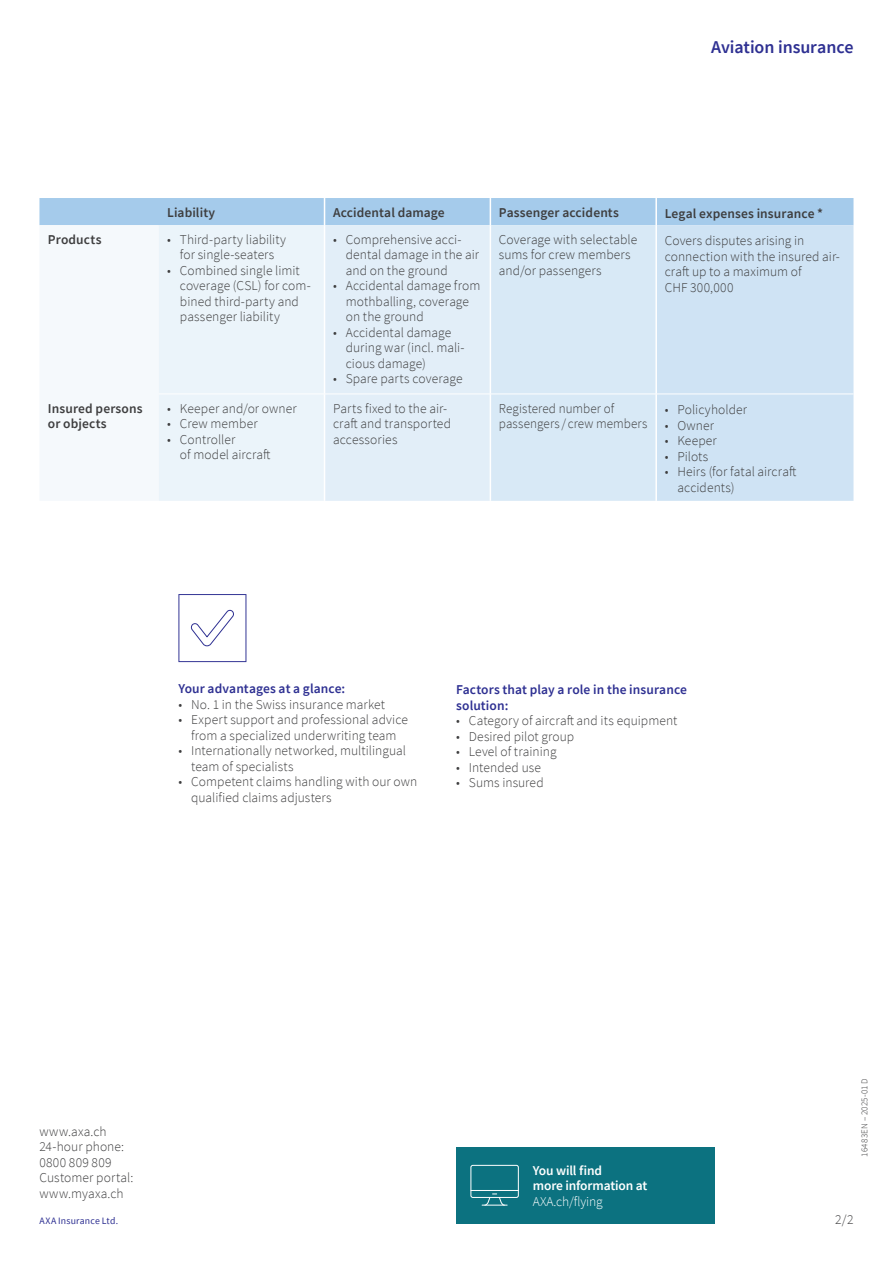
<style>
.page{position:relative;width:893px;height:1263px;background:#fff}
.page>*{position:absolute;margin:0;border:0;box-sizing:border-box;transform-origin:0 0}
.t1{font:600 18px "Source Sans Pro";letter-spacing:-.005em;color:#2e3092}
.Tab_Copy{font:300 13.5px/15.6px "Source Sans Pro";letter-spacing:.005em;color:#3e3e3f}
.Tab_Copy-2{font:600 13.5px/15.5px "Source Sans Pro";letter-spacing:.01em;color:#3e3e3f}
.Tab_Copy-3{font:600 13.5px/15.6px "Source Sans Pro";letter-spacing:.005em;color:#2e3092}
.t2{font:600 13.5px/15.5px "Source Sans Pro";letter-spacing:-.01em;color:#fff}
.t3{font:300 13.5px "Source Sans Pro";letter-spacing:-.01em;color:#fff}
.t4{font:9.75px "Source Sans Pro";letter-spacing:.02em;color:#2e3092}
.Tab_Copy-4{font:300 9px "Source Sans Pro";letter-spacing:.02em;color:#3e3e3f}
</style>
<div class="page">
<svg style="left:178px;top:594px;width:68px;height:68px"></svg>
<div style="left:456px;top:1147px;width:258px;height:76px;background:#0c7280"></div>
<div style="left:470px;top:1165px;width:49px;height:33px;border:1px solid #fff;border-radius:2px"></div>
<hr style="left:471px;top:1190px;width:47px;height:1px;background:#fff">
<svg style="left:482px;top:1193px;width:25px;height:13px"></svg>
<svg style="left:39px;top:198px;width:814px;height:303px;background:#daeaf6"></svg>
<hr style="left:655px;top:198px;width:2px;height:27px;background:#fff">
<hr style="left:324px;top:225px;width:1px;height:169px;background:#fff">
<hr style="left:490px;top:225px;width:1px;height:169px;background:#fff">
<hr style="left:655px;top:225px;width:2px;height:169px;background:#fff">
<hr style="left:324px;top:394px;width:1px;height:107px;background:#fff">
<hr style="left:490px;top:394px;width:1px;height:107px;background:#fff">
<hr style="left:655px;top:394px;width:2px;height:107px;background:#fff">
<hr style="left:159px;top:394px;width:166px;height:1px;background:#fff">
<hr style="left:325px;top:394px;width:165px;height:1px;background:#fff">
<hr style="left:490px;top:394px;width:166px;height:1px;background:#fff">
<hr style="left:656px;top:394px;width:197px;height:1px;background:#fff">
<h1 class="t1" style="left:711px;top:35px;width:144px">Aviation insurance</h1>
<p class="Tab_Copy-2" style="left:167px;top:204px;width:50px">Liability</p>
<p class="Tab_Copy-2" style="left:333px;top:204px;width:113px">Accidental damage</p>
<p class="Tab_Copy-2" style="left:499px;top:204px;width:122px">Passenger accidents</p>
<p class="Tab_Copy-2" style="left:665px;top:206px;width:160px">Legal expenses insurance *</p>
<p class="Tab_Copy-2" style="left:48px;top:231px;width:55px">Products</p>
<p class="Tab_Copy" style="left:167px;top:231px;width:120px;text-align:center">• Third-party liability for single-seaters</p>
<p class="Tab_Copy" style="left:180px;top:262px;width:132px;text-indent:-13px">• Combined single limit coverage (CSL) for com&shy;bined third-party and passenger liability</p>
<p class="Tab_Copy-2" style="left:48px;top:400px;width:96px">Insured persons or objects</p>
<p class="Tab_Copy" style="left:167px;top:400px;width:131px">• Keeper and/or owner</p>
<p class="Tab_Copy" style="left:167px;top:416px;width:92px">• Crew member</p>
<p class="Tab_Copy" style="left:180px;top:431px;width:92px;text-indent:-13px">• Controller<br>of model aircraft</p>
<p class="Tab_Copy" style="left:346px;top:231px;width:135px;text-indent:-13px">• Comprehensive acci&shy;dental damage in the air and on the ground</p>
<p class="Tab_Copy" style="left:346px;top:278px;width:136px;text-indent:-13px">• Accidental damage from mothballing, coverage on the ground</p>
<p class="Tab_Copy" style="left:346px;top:324px;width:120px;text-indent:-13px">• Accidental damage during war (incl. mali&shy;cious damage)</p>
<p class="Tab_Copy" style="left:333px;top:371px;width:131px">• Spare parts coverage</p>
<p class="Tab_Copy" style="left:499px;top:231px;width:140px">Coverage with selectable sums for crew members and/or passengers</p>
<p class="Tab_Copy" style="left:665px;top:233px;width:177px">Covers disputes arising in connection with the insured air&shy;craft up to a maximum of<br>CHF 300,000</p>
<p class="Tab_Copy" style="left:333px;top:400px;width:119px">Parts fixed to the air&shy;craft and transported accessories</p>
<p class="Tab_Copy" style="left:499px;top:400px;width:150px">Registered number of passengers / crew members</p>
<p class="Tab_Copy" style="left:665px;top:402px;width:84px">• Policyholder</p>
<p class="Tab_Copy" style="left:665px;top:417px;width:51px">• Owner</p>
<p class="Tab_Copy" style="left:665px;top:433px;width:54px">• Keeper</p>
<p class="Tab_Copy" style="left:665px;top:448px;width:45px">• Pilots</p>
<p class="Tab_Copy" style="left:677px;top:464px;width:120px;text-indent:-13px">• Heirs (for fatal aircraft accidents)</p>
<p class="Tab_Copy-3" style="left:178px;top:681px;width:168px">Your advantages at a glance:</p>
<p class="Tab_Copy" style="left:178px;top:696px;width:208px">• No. 1 in the Swiss insurance market</p>
<p class="Tab_Copy" style="left:178px;top:712px;width:231px;text-align:center">• Expert support and professional advice from a specialized underwriting team</p>
<p class="Tab_Copy" style="left:191px;top:743px;width:216px;text-indent:-13px">• Internationally networked, multilingual team of specialists</p>
<p class="Tab_Copy" style="left:191px;top:774px;width:228px;text-indent:-13px">• Competent claims handling with our own qualified claims adjusters</p>
<p class="Tab_Copy-3" style="left:456px;top:682px;width:232px">Factors that play a role in the insurance solution:</p>
<p class="Tab_Copy" style="left:456px;top:713px;width:223px">• Category of aircraft and its equipment</p>
<p class="Tab_Copy" style="left:456px;top:728px;width:120px">• Desired pilot group</p>
<p class="Tab_Copy" style="left:456px;top:744px;width:102px">• Level of training</p>
<p class="Tab_Copy" style="left:456px;top:759px;width:86px">• Intended use</p>
<p class="Tab_Copy" style="left:456px;top:775px;width:89px">• Sums insured</p>
<p class="Tab_Copy" style="left:39px;top:1123px;width:95px">www.axa.ch<br>24-hour phone:<br>0800 809 809<br>Customer portal: www.myaxa.ch</p>
<p class="t4" style="left:39px;top:1214px;width:80px">AXA Insurance Ltd.</p>
<p class="t2" style="left:533px;top:1162px;width:116px">You will find<br>more information at</p>
<p class="t3" style="left:533px;top:1193px;width:71px">AXA.ch/flying</p>
<p class="Tab_Copy-4" style="left:859px;top:1157px;width:80px;rotate:-90deg">16483EN – 2025-01 D</p>
<p class="Tab_Copy" style="left:835px;top:1211px;width:20px">2/2</p>
</div>
